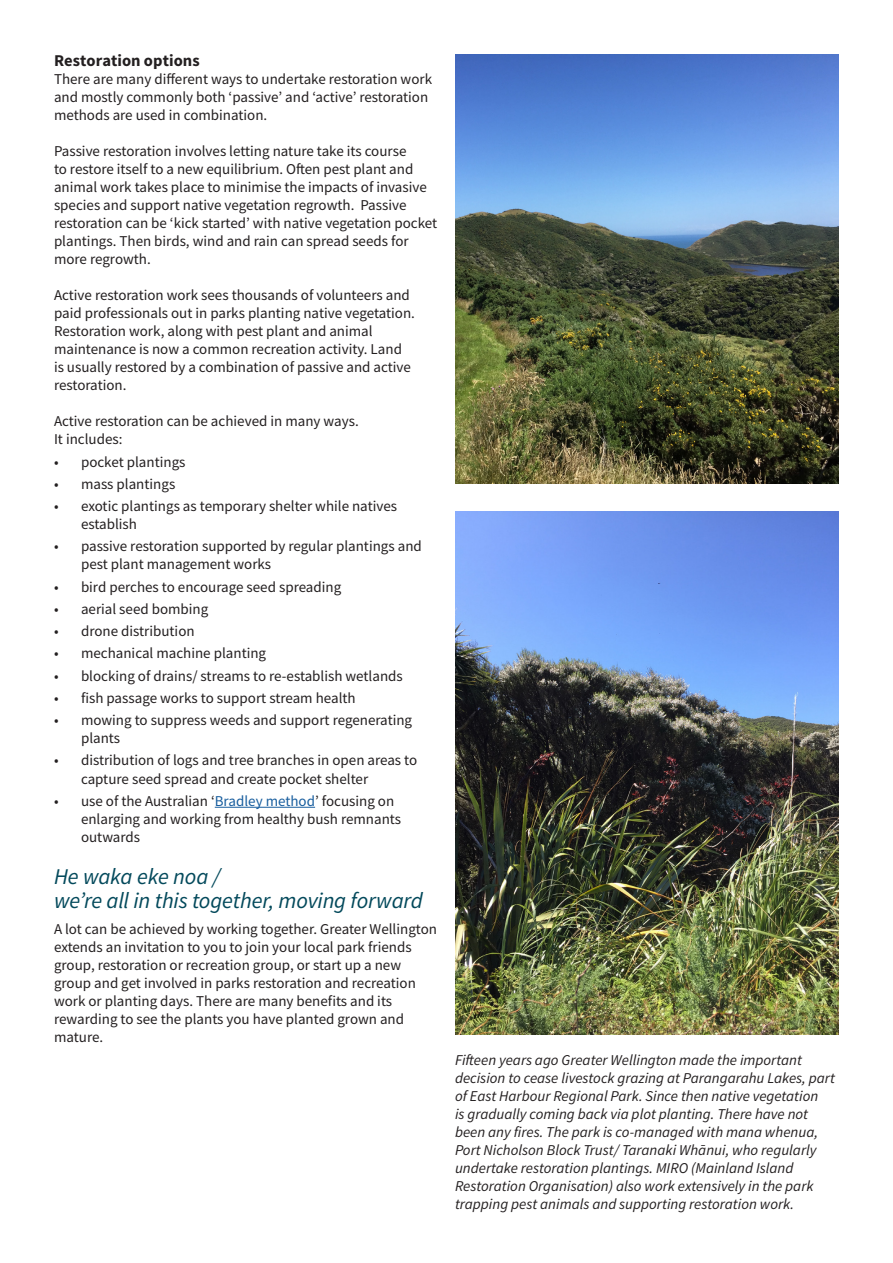
<style>
.page{position:relative;width:893px;height:1263px;background:#fff}
.page>*{position:absolute;margin:0;border:0;box-sizing:border-box;transform-origin:0 0}
.t1{font:italic 22.5px/24px "Source Sans Pro";letter-spacing:-.01em;color:#03495b}
.t2{font:700 16.5px "Source Sans Pro";letter-spacing:.005em;color:#231f20}
.t3{font:15px/18px "Source Sans Pro";color:#231f20}
.t4{font:italic 15px/18px "Source Sans Pro";color:#231f20}
.s1{color:#175d9e}
</style>
<div class="page">
<hr style="left:215px;top:807px;width:100px;height:1px;background:#175d9e">
<img style="left:455px;top:512px;width:384px;height:523px">
<img style="left:455px;top:54px;width:384px;height:429px">
<h5 class="t2" style="left:54px;top:50px;width:147px">Restoration options</h5>
<p class="t3" style="left:54px;top:70px;width:380px">There are many different ways to undertake restoration work and mostly commonly both ‘passive’ and ‘active’ restoration methods are used in combination.</p>
<p class="t3" style="left:54px;top:142px;width:385px">Passive restoration involves letting nature take its course<br>to restore itself to a new equilibrium. Often pest plant and animal work takes place to minimise the impacts of invasive species and support native vegetation regrowth. Passive restoration can be ‘kick started’ with native vegetation pocket plantings. Then birds, wind and rain can spread seeds for more regrowth.</p>
<p class="t3" style="left:54px;top:286px;width:362px">Active restoration work sees thousands of volunteers and paid professionals out in parks planting native vegetation.<br>Restoration work, along with pest plant and animal maintenance is now a common recreation activity. Land is usually restored by a combination of passive and active restoration.</p>
<p class="t3" style="left:54px;top:412px;width:306px">Active restoration can be achieved in many ways.<br>It includes:</p>
<p class="t3" style="left:54px;top:453px;width:133px">• pocket plantings</p>
<p class="t3" style="left:54px;top:475px;width:123px">• mass plantings</p>
<p class="t3" style="left:81px;top:497px;width:318px;text-indent:-27px">• exotic plantings as temporary shelter while natives establish</p>
<p class="t3" style="left:81px;top:537px;width:342px;text-indent:-27px">• passive restoration supported by regular plantings and pest plant management works</p>
<p class="t3" style="left:54px;top:578px;width:289px">• bird perches to encourage seed spreading</p>
<p class="t3" style="left:54px;top:600px;width:156px">• aerial seed bombing</p>
<p class="t3" style="left:54px;top:622px;width:142px">• drone distribution</p>
<p class="t3" style="left:54px;top:644px;width:214px">• mechanical machine planting</p>
<p class="t3" style="left:54px;top:667px;width:350px">• blocking of drains/ streams to re-establish wetlands</p>
<p class="t3" style="left:54px;top:689px;width:303px">• fish passage works to support stream health</p>
<p class="t3" style="left:81px;top:711px;width:333px;text-indent:-27px">• mowing to suppress weeds and support regenerating plants</p>
<p class="t3" style="left:81px;top:751px;width:338px;text-indent:-27px">• distribution of logs and tree branches in open areas to capture seed spread and create pocket shelter</p>
<p class="t3" style="left:81px;top:792px;width:322px;text-indent:-27px">• use of the Australian ‘<span class="s1">Bradley method</span>’ focusing on enlarging and working from healthy bush remnants outwards</p>
<h5 class="t1" style="left:54px;top:864px;width:370px">He waka eke noa /<br>we’re all in this together, moving forward</h5>
<p class="t3" style="left:54px;top:920px;width:385px">A lot can be achieved by working together. Greater Wellington extends an invitation to you to join your local park friends group, restoration or recreation group, or start up a new group and get involved in parks restoration and recreation work or planting days. There are many benefits and its rewarding to see the plants you have planted grown and mature.</p>
<p class="t4" style="left:455px;top:1051px;width:381px">Fifteen years ago Greater Wellington made the important decision to cease livestock grazing at Parangarahu Lakes, part of East Harbour Regional Park. Since then native vegetation<br>is gradually coming back via plot planting. There have not been any fires. The park is co-managed with mana whenua, Port Nicholson Block Trust/ Taranaki Whānui, who regularly undertake restoration plantings. MIRO (Mainland Island Restoration Organisation) also work extensively in the park trapping pest animals and supporting restoration work.</p>
</div>
